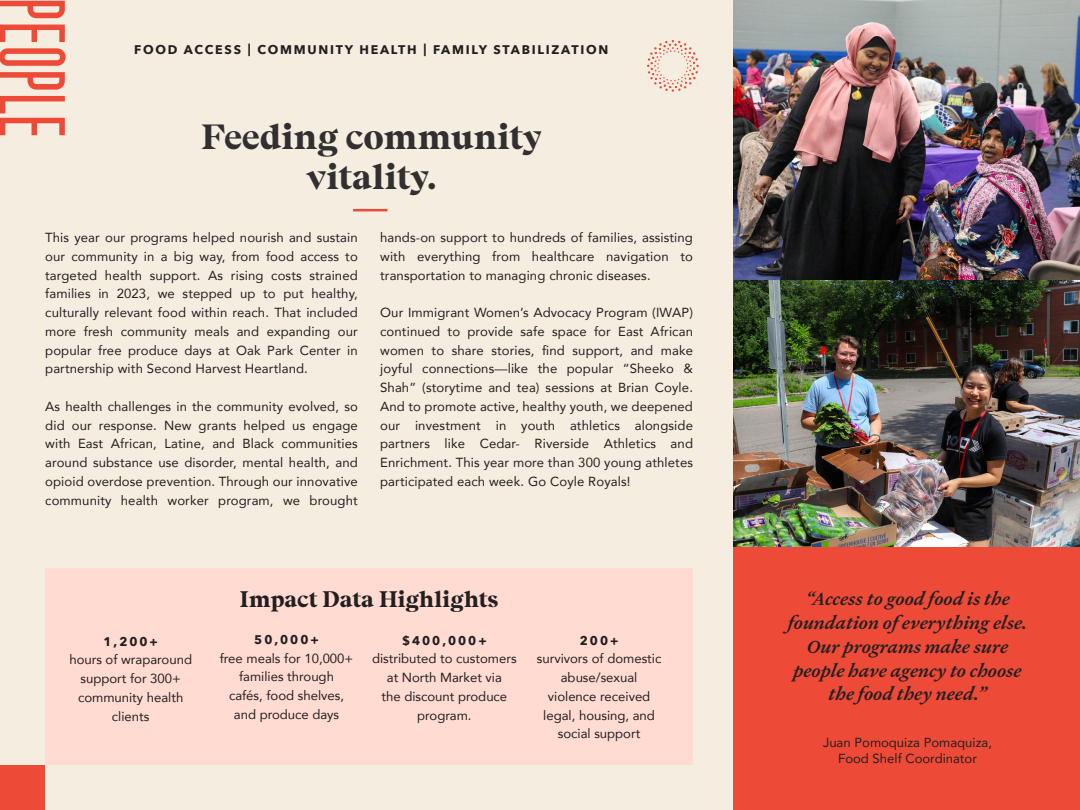
<style>
.page{position:relative;width:1080px;height:810px;background:#f4ede0}
.page>*{position:absolute;margin:0;border:0;box-sizing:border-box;transform-origin:0 0}
.Smaller_Header{font:700 condensed 81.25px "Pakt";color:#ed4b38}
.Page_Title{font:700 35px/40px "Beirut Display";letter-spacing:-.01em;color:#312f30;text-align:center}
.Page_Title-2{font:700 22.5px "Beirut Display";letter-spacing:-.01em;color:#231f20}
.Body_Copy{font:italic 500 18.75px/23.8px "Heldane Text";color:#231f20;text-align:center}
.Body_Copy-2{font:13.12px/18.8px "Avenir";color:#231f20;text-align:center}
.Smaller_Header-2{font:700 12.5px "Avenir Next";letter-spacing:.14em;color:#231f20}
</style>
<div class="page">
<div style="left:45px;top:568px;width:648px;height:197px;background:#ffdbd2"></div>
<div style="left:734px;top:280px;width:346px;height:530px;background:#ed4b38"></div>
<div style="left:0;top:765px;width:45px;height:45px;background:#ed4b38"></div>
<hr style="left:353px;top:209px;width:34px;height:2px;background:#ed4b38">
<img style="left:734px;top:280px;width:346px;height:266px">
<svg style="left:647px;top:40px;width:52px;height:52px"></svg>
<img style="left:734px;top:0;width:346px;height:280px">
<p class="Smaller_Header" style="left:79px;top:-2px;width:142px;rotate:90deg">PEOPLE</p>
<p class="Smaller_Header-2" style="left:134px;top:39px;width:476px">FOOD ACCESS | COMMUNITY HEALTH | FAMILY STABILIZATION</p>
<p class="Page_Title" style="left:201px;top:114px;width:342px">Feeding community vitality.</p>
<p class="Body_Copy-2" style="left:45px;top:228px;width:314px;text-align:justify">This year our programs helped nourish and sustain our community in a big way, from food access to targeted health support. As rising costs strained families in 2023, we stepped up to put healthy, culturally relevant food within reach. That included more fresh community meals and expanding our popular free produce days at Oak Park Center in partnership with Second Harvest Heartland.</p>
<p class="Body_Copy-2" style="left:45px;top:397px;width:314px;text-align:justify">As health challenges in the community evolved, so did our response. New grants helped us engage with East African, Latine, and Black communities around substance use disorder, mental health, and opioid overdose prevention. Through our innovative community health worker program, we brought</p>
<p class="Body_Copy-2" style="left:380px;top:228px;width:314px;text-align:justify">hands-on support to hundreds of families, assisting with everything from healthcare navigation to transportation to managing chronic diseases.</p>
<p class="Body_Copy-2" style="left:380px;top:303px;width:314px;text-align:justify">Our Immigrant Women’s Advocacy Program (IWAP) continued to provide safe space for East African women to share stories, find support, and make joyful connections—like the popular “Sheeko &amp; Shah” (storytime and tea) sessions at Brian Coyle.<br>And to promote active, healthy youth, we deepened our investment in youth athletics alongside partners like Cedar- Riverside Athletics and Enrichment. This year more than 300 young athletes participated each week. Go Coyle Royals!</p>
<p class="Smaller_Header-2" style="left:104px;top:630px;width:56px">1,200+</p>
<p class="Body_Copy-2" style="left:69px;top:650px;width:124px">hours of wraparound support for 300+ community health clients</p>
<p class="Page_Title-2" style="left:240px;top:582px;width:260px">Impact Data Highlights</p>
<p class="Smaller_Header-2" style="left:254px;top:629px;width:66px">50,000+</p>
<p class="Body_Copy-2" style="left:220px;top:648px;width:135px">free meals for 10,000+ families through<br>cafés, food shelves, and produce days</p>
<p class="Smaller_Header-2" style="left:402px;top:630px;width:86px">$400,000+</p>
<p class="Body_Copy-2" style="left:372px;top:649px;width:146px">distributed to customers at North Market via<br>the discount produce</p>
<p class="Body_Copy-2" style="left:417px;top:705px;width:56px">program.</p>
<p class="Smaller_Header-2" style="left:580px;top:630px;width:40px">200+</p>
<p class="Body_Copy-2" style="left:537px;top:649px;width:126px">survivors of domestic abuse/sexual violence received legal, housing, and social support</p>
<p class="Body_Copy" style="left:788px;top:587px;width:241px">“Access to good food is the foundation ofeverything else.<br>Our programs make sure people have agency to choose the food they need.”</p>
<p class="Body_Copy-2" style="left:823px;top:733px;width:171px;line-height:16.2px">Juan Pomoquiza Pomaquiza,<br>Food Shelf Coordinator</p>
</div>
